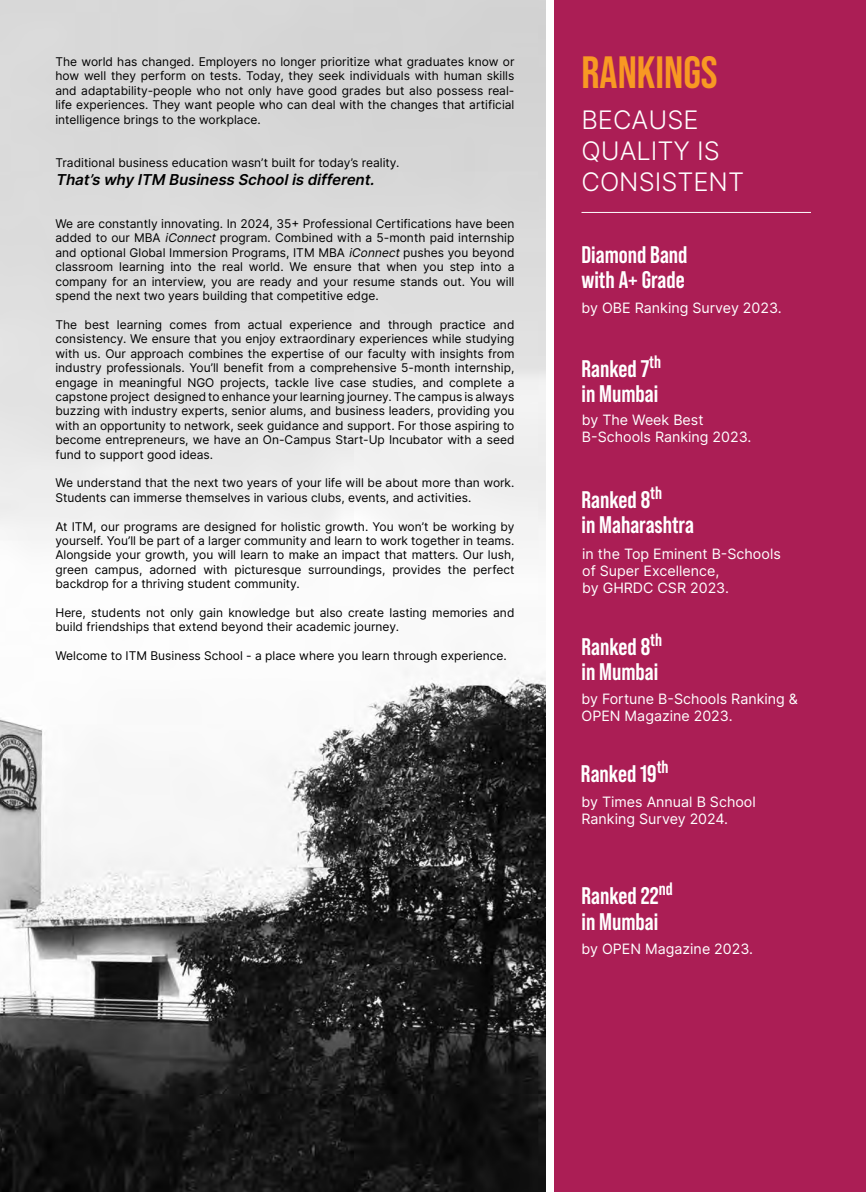
<style>
.page{position:relative;width:866px;height:1192px;background:#fff}
.page>*{position:absolute;margin:0;border:0;box-sizing:border-box;transform-origin:0 0}
.t1{font:45px "Bebas Neue";color:#f89923}
.t2{font:300 25.5px/30.6px "Inter";color:#fff}
.t3{font:700 24px/25.5px "Bebas Neue Pro";color:#fff}
.t4{font:italic 600 15px "Inter";color:#000}
.t5{font:14.25px/17.1px "Inter";color:#fff}
.t6{font:12px/14.4px "Inter";color:#000;text-align:justify}
.s1{font-style:italic}
</style>
<div class="page">
<img style="left:0;top:0;width:545px;height:1191px">
<div style="left:554px;top:0;width:312px;height:1191px;background:#ab1e55"></div>
<hr style="left:581px;top:212px;width:230px;height:1px;background:#fff">
<p class="t6" style="left:55px;top:54px;width:460px">The world has changed. Employers no longer prioritize what graduates know or how well they perform on tests. Today, they seek individuals with human skills and adaptability-people who not only have good grades but also possess real&shy;life experiences. They want people who can deal with the changes that artificial intelligence brings to the workplace.</p>
<p class="t6" style="left:55px;top:155px;width:346px">Traditional business education wasn’t built for today’s reality.</p>
<p class="t4" style="left:55px;top:168px;width:324px">That’s why ITM Business Schoolis different.</p>
<p class="t6" style="left:55px;top:216px;width:461px">We are constantly innovating. In 2024, 35+ Professional Certifications have been added to our MBA <span class="s1">iConnect</span> program. Combined with a 5-month paid internship and optional Global Immersion Programs, ITM MBA <span class="s1">iConnect</span> pushes you beyond classroom learning into the real world. We ensure that when you step into a company for an interview, you are ready and your resume stands out. You will spend the next two years building that competitive edge.</p>
<p class="t6" style="left:55px;top:317px;width:460px">The best learning comes from actual experience and through practice and consistency. We ensure that you enjoy extraordinary experiences while studying with us. Our approach combines the expertise of our faculty with insights from industry professionals. You’ll benefit from a comprehensive 5-month internship, engage in meaningful NGO projects, tackle live case studies, and complete a capstone project designed to enhance your learning journey. The campus is always buzzing with industry experts, senior alums, and business leaders, providing you with an opportunity to network, seek guidance and support. For those aspiring to become entrepreneurs, we have an On-Campus Start-Up Incubator with a seed fund to support good ideas.</p>
<p class="t6" style="left:55px;top:475px;width:460px">We understand that the next two years of your life will be about more than work.<br>Students can immerse themselves in various clubs, events, and activities.</p>
<p class="t6" style="left:55px;top:519px;width:461px">At ITM, our programs are designed for holistic growth. You won’t be working by yourself. You’ll be part of a larger community and learn to work together in teams.<br>Alongside your growth, you will learn to make an impact that matters. Our lush, green campus, adorned with picturesque surroundings, provides the perfect backdrop for a thriving student community.</p>
<p class="t6" style="left:55px;top:605px;width:460px">Here, students not only gain knowledge but also create lasting memories and build friendships that extend beyond their academic journey.</p>
<p class="t6" style="left:55px;top:648px;width:453px">Welcome to ITM Business School - a place where you learn through experience.</p>
<h1 class="t1" style="left:581px;top:47px;width:138px">RANKINGS</h1>
<h2 class="t2" style="left:581px;top:104px;width:164px">BECAUSE<br>QUALITY IS<br>CONSISTENT</h2>
<h3 class="t3" style="left:581px;top:241px;width:108px">Diamond Band with A+ Grade</h3>
<p class="t5" style="left:582px;top:298px;width:202px">by OBE Ranking Survey 2023.</p>
<h3 class="t3" style="left:581px;top:355px;width:81px">Ranked 7<sup>th </sup>in Mumbai</h3>
<p class="t5" style="left:582px;top:411px;width:171px">by The Week Best<br>B-Schools Ranking 2023.</p>
<h3 class="t3" style="left:581px;top:486px;width:114px">Ranked 8<sup>th<br></sup>in Maharashtra</h3>
<p class="t5" style="left:582px;top:544px;width:200px">in the Top Eminent B-Schools of Super Excellence,<br>by GHRDC CSR 2023.</p>
<h3 class="t3" style="left:581px;top:633px;width:82px">Ranked 8<sup>th </sup>in Mumbai</h3>
<p class="t5" style="left:581px;top:689px;width:218px">by Fortune B-Schools Ranking &amp;<br>OPEN Magazine 2023.</p>
<h3 class="t3" style="left:581px;top:760px;width:89px">Ranked 19<sup>th</sup></h3>
<p class="t5" style="left:581px;top:792px;width:176px">by Times Annual B School<br>Ranking Survey 2024.</p>
<h3 class="t3" style="left:581px;top:883px;width:93px">Ranked 22<sup>nd </sup>in Mumbai</h3>
<p class="t5" style="left:581px;top:939px;width:173px">by OPEN Magazine 2023.</p>
</div>
